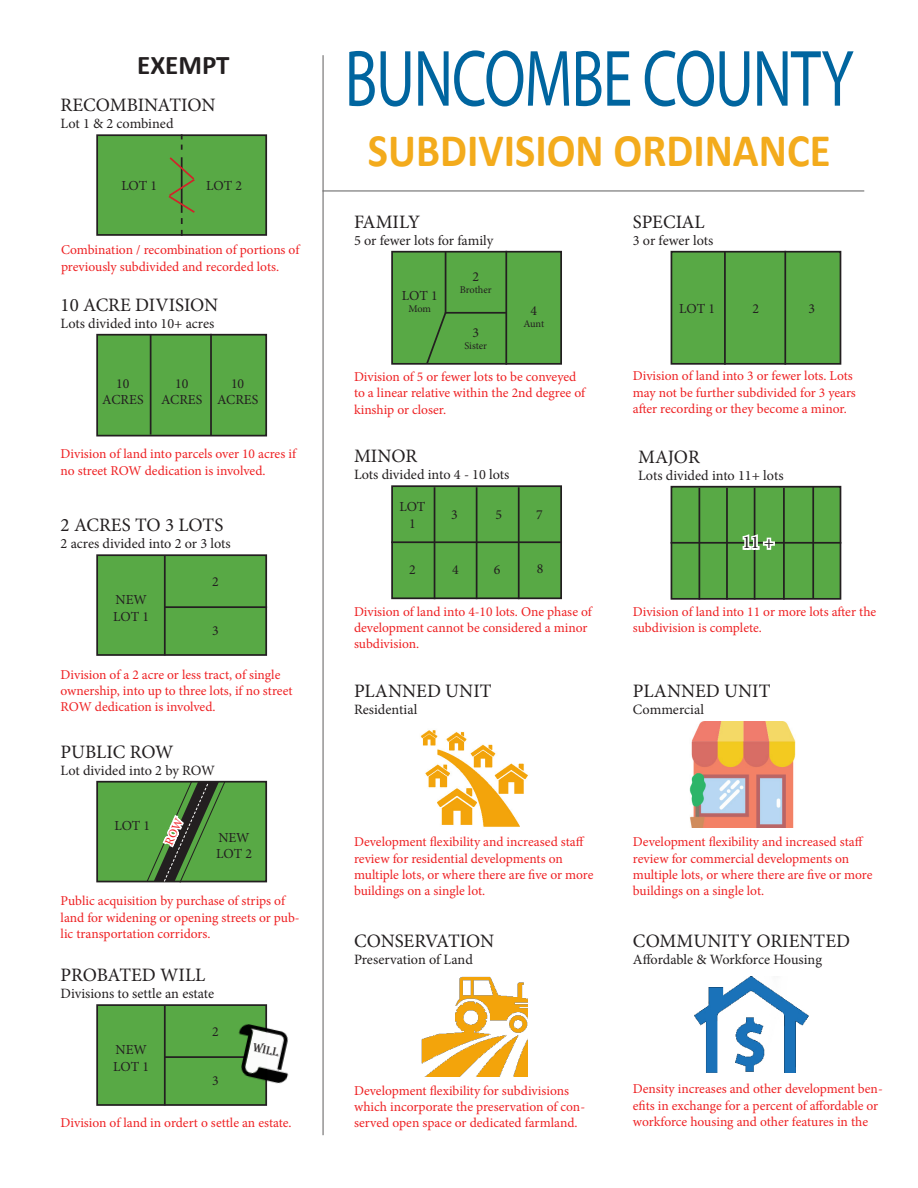
<style>
.page{position:relative;width:918px;height:1188px;background:#fff}
.page>*{position:absolute;margin:0;border:0;box-sizing:border-box;transform-origin:0 0}
.t1{font:80.7px "Myriad Pro";letter-spacing:-.02em;color:#00659f;scale:.74 1}
.t2{font:700 46.8px "Calibri";color:#f3ab1c;scale:.91 1}
.t3{font:700 27px "Calibri";color:#231f20}
.t4{font:18.9px "Minion Pro";color:#231f20}
.t5{font:18px "Minion Pro";color:#231f20}
.t6{font:14.25px "Minion Pro";color:#231f20}
.t7{font:13.8px/16.5px "Minion Pro";letter-spacing:-.005em;color:#231f20;text-align:center}
.t8{font:13.5px/16.2px "Minion Pro";letter-spacing:-.005em;color:#ee2123}
.t9{font:12.15px "Algerian";color:#231f20}
.t10{font:10.35px "Minion Pro";letter-spacing:-.005em;color:#231f20}
</style>
<div class="page">
<div style="left:97px;top:555px;width:169px;height:100px;background:#58a945"></div>
<div style="left:96px;top:554px;width:171px;height:102px;border:2px solid #231f20"></div>
<hr style="left:164px;top:556px;width:2px;height:99px;background:#231f20">
<hr style="left:165px;top:606px;width:102px;height:2px;background:#231f20">
<div style="left:97px;top:782px;width:169px;height:100px;background:#58a945"></div>
<div style="left:96px;top:781px;width:171px;height:101px;border:2px solid #231f20"></div>
<div style="left:97px;top:135px;width:169px;height:100px;background:#58a945"></div>
<div style="left:96px;top:134px;width:171px;height:102px;border:2px solid #231f20"></div>
<svg style="left:167px;top:134px;width:30px;height:102px"></svg>
<div style="left:97px;top:1005px;width:169px;height:100px;background:#58a945"></div>
<div style="left:96px;top:1004px;width:171px;height:102px;border:2px solid #231f20"></div>
<hr style="left:164px;top:1006px;width:2px;height:99px;background:#231f20">
<hr style="left:165px;top:1056px;width:102px;height:2px;background:#231f20">
<img style="left:207px;top:1017px;width:82px;height:82px">
<div style="left:97px;top:335px;width:169px;height:101px;background:#58a945"></div>
<div style="left:96px;top:334px;width:171px;height:102px;border:2px solid #231f20"></div>
<hr style="left:210px;top:334px;width:2px;height:102px;background:#231f20">
<hr style="left:150px;top:334px;width:2px;height:101px;background:#231f20">
<hr style="left:322px;top:55px;width:2px;height:1080px;background:#706f6f">
<div style="left:392px;top:252px;width:169px;height:112px;background:#58a945"></div>
<div style="left:391px;top:251px;width:171px;height:114px;border:2px solid #231f20"></div>
<hr style="left:505px;top:251px;width:2px;height:114px;background:#231f20">
<hr style="left:445px;top:251px;width:1px;height:62px;background:#231f20">
<svg style="left:425px;top:310px;width:23px;height:55px"></svg>
<hr style="left:446px;top:312px;width:60px;height:2px;background:#231f20">
<div style="left:671px;top:252px;width:169px;height:112px;background:#58a945"></div>
<div style="left:671px;top:251px;width:170px;height:114px;border:2px solid #231f20"></div>
<hr style="left:784px;top:251px;width:2px;height:114px;background:#231f20">
<hr style="left:724px;top:251px;width:2px;height:114px;background:#231f20">
<div style="left:392px;top:486px;width:169px;height:112px;background:#58a945"></div>
<div style="left:391px;top:485px;width:171px;height:114px;border:2px solid #231f20"></div>
<hr style="left:391px;top:541px;width:171px;height:2px;background:#231f20">
<hr style="left:434px;top:487px;width:1px;height:112px;background:#231f20">
<hr style="left:476px;top:487px;width:1px;height:112px;background:#231f20">
<hr style="left:518px;top:487px;width:2px;height:112px;background:#231f20">
<div style="left:671px;top:487px;width:169px;height:112px;background:#58a945"></div>
<div style="left:671px;top:486px;width:170px;height:114px;border:2px solid #231f20"></div>
<hr style="left:671px;top:542px;width:170px;height:2px;background:#231f20">
<hr style="left:699px;top:488px;width:1px;height:112px;background:#231f20">
<hr style="left:726px;top:488px;width:2px;height:112px;background:#231f20">
<hr style="left:754px;top:488px;width:1px;height:112px;background:#231f20">
<hr style="left:783px;top:488px;width:2px;height:112px;background:#231f20">
<hr style="left:812px;top:487px;width:2px;height:112px;background:#231f20">
<svg style="left:741px;top:532px;width:36px;height:20px"></svg>
<img style="left:421px;top:976px;width:106px;height:101px">
<img style="left:420px;top:730px;width:108px;height:97px">
<img style="left:689px;top:722px;width:106px;height:106px">
<img style="left:694px;top:977px;width:114px;height:96px">
<hr style="left:323px;top:190px;width:541px;height:2px;background:#706f6f">
<svg style="left:146px;top:780px;width:80px;height:103px"></svg>
<p class="t3" style="left:137px;top:48px;width:94px">EXEMPT</p>
<p class="t4" style="left:61px;top:93px;width:156px">RECOMBINATION</p>
<p class="t6" style="left:61px;top:114px;width:114px">Lot 1 &amp; 2 combined</p>
<p class="t7" style="left:121px;top:177px;width:37px">LOT 1</p>
<p class="t7" style="left:206px;top:177px;width:37px">LOT 2</p>
<p class="t8" style="left:61px;top:242px;width:240px">Combination / recombination of portions of previously subdivided and recorded lots.</p>
<p class="t4" style="left:61px;top:292px;width:159px">10 ACRE DIVISION</p>
<p class="t6" style="left:61px;top:314px;width:155px">Lots divided into 10+ acres</p>
<p class="t7" style="left:102px;top:375px;width:43px">10<br>ACRES</p>
<p class="t7" style="left:161px;top:375px;width:43px">10<br>ACRES</p>
<p class="t7" style="left:217px;top:375px;width:43px">10<br>ACRES</p>
<p class="t8" style="left:61px;top:446px;width:237px">Division of land into parcels over 10 acres if no street ROW dedication is involved.</p>
<p class="t4" style="left:61px;top:513px;width:164px">2 ACRES TO 3 LOTS</p>
<p class="t6" style="left:61px;top:534px;width:172px">2 acres divided into 2 or 3 lots</p>
<p class="t7" style="left:116px;top:592px;width:33px">NEW</p>
<p class="t7" style="left:113px;top:608px;width:37px">LOT 1</p>
<p class="t7" style="left:212px;top:573px;width:8px">2</p>
<p class="t7" style="left:212px;top:622px;width:8px">3</p>
<p class="t8" style="left:61px;top:666px;width:233px">Division of a 2 acre or less tract, of single ownership, into up to three lots, if no street<br>ROW dedication is involved.</p>
<p class="t4" style="left:61px;top:739px;width:115px">PUBLIC ROW</p>
<p class="t6" style="left:61px;top:761px;width:156px">Lot divided into 2 by ROW</p>
<p class="t7" style="left:114px;top:817px;width:37px">LOT 1</p>
<p class="t7" style="left:216px;top:829px;width:37px;text-align:left">NEW<br>LOT 2</p>
<p class="t8" style="left:61px;top:893px;width:241px">Public acquisition by purchase of strips of land for widening or opening streets or pub&shy;lic transportation corridors.</p>
<p class="t4" style="left:61px;top:963px;width:146px">PROBATED WILL</p>
<p class="t6" style="left:61px;top:984px;width:155px">Divisions to settle an estate</p>
<p class="t7" style="left:116px;top:1042px;width:33px">NEW</p>
<p class="t7" style="left:113px;top:1058px;width:37px">LOT 1</p>
<p class="t7" style="left:212px;top:1023px;width:8px">2</p>
<p class="t9" style="left:255px;top:1041px;width:28px;rotate:12deg">WILL</p>
<p class="t7" style="left:212px;top:1072px;width:8px">3</p>
<p class="t8" style="left:61px;top:1115px;width:233px">Division of land in ordert o settle an estate.</p>
<p class="t1" style="left:345px;top:29px;width:689px">BUNCOMBE COUNTY</p>
<p class="t2" style="left:368px;top:120px;width:510px">SUBDIVISION ORDINANCE</p>
<p class="t4" style="left:354px;top:209px;width:68px">FAMILY</p>
<p class="t6" style="left:354px;top:231px;width:141px">5 or fewer lots for family</p>
<p class="t7" style="left:402px;top:287px;width:37px">LOT 1</p>
<p class="t10" style="left:408px;top:302px;width:24px">Mom</p>
<p class="t7" style="left:472px;top:268px;width:8px">2</p>
<p class="t10" style="left:460px;top:283px;width:33px">Brother</p>
<p class="t7" style="left:472px;top:324px;width:8px">3</p>
<p class="t10" style="left:464px;top:339px;width:24px">Sister</p>
<p class="t7" style="left:530px;top:302px;width:8px">4</p>
<p class="t10" style="left:523px;top:317px;width:22px">Aunt</p>
<p class="t8" style="left:354px;top:369px;width:233px">Division of 5 or fewer lots to be conveyed to a linear relative within the 2nd degree of kinship or closer.</p>
<p class="t4" style="left:354px;top:444px;width:65px">MINOR</p>
<p class="t6" style="left:354px;top:465px;width:157px">Lots divided into 4 - 10 lots</p>
<p class="t7" style="left:399px;top:498px;width:28px">LOT</p>
<p class="t7" style="left:409px;top:515px;width:8px">1</p>
<p class="t7" style="left:451px;top:507px;width:8px">3</p>
<p class="t7" style="left:495px;top:507px;width:8px">5</p>
<p class="t7" style="left:536px;top:506px;width:8px">7</p>
<p class="t7" style="left:409px;top:562px;width:8px">2</p>
<p class="t7" style="left:452px;top:561px;width:8px">4</p>
<p class="t7" style="left:494px;top:561px;width:8px">6</p>
<p class="t7" style="left:537px;top:560px;width:8px">8</p>
<p class="t8" style="left:354px;top:603px;width:239px">Division of land into 4-10 lots. One phase of development cannot be considered a minor subdivision.</p>
<p class="t4" style="left:354px;top:678px;width:139px">PLANNED UNIT</p>
<p class="t6" style="left:354px;top:700px;width:65px">Residential</p>
<p class="t4" style="left:633px;top:209px;width:73px">SPECIAL</p>
<p class="t6" style="left:633px;top:231px;width:82px">3 or fewer lots</p>
<p class="t7" style="left:679px;top:300px;width:37px">LOT 1</p>
<p class="t7" style="left:753px;top:300px;width:8px">2</p>
<p class="t7" style="left:809px;top:300px;width:8px">3</p>
<p class="t8" style="left:633px;top:368px;width:225px">Division of land into 3 or fewer lots. Lots may not be further subdivided for 3 years after recording or they become a minor.</p>
<p class="t4" style="left:638px;top:444px;width:63px">MAJOR</p>
<p class="t6" style="left:638px;top:466px;width:147px">Lots divided into 11+ lots</p>
<p class="t5" style="left:742px;top:530px;width:33px">11 +</p>
<p class="t8" style="left:633px;top:604px;width:245px">Division of land into 11 or more lots after the subdivision is complete.</p>
<p class="t4" style="left:633px;top:678px;width:139px">PLANNED UNIT</p>
<p class="t6" style="left:633px;top:700px;width:73px">Commercial</p>
<p class="t8" style="left:354px;top:834px;width:241px">Development flexibility and increased staff review for residential developments on multiple lots, or where there are five or more buildings on a single lot.</p>
<p class="t4" style="left:354px;top:928px;width:142px">CONSERVATION</p>
<p class="t6" style="left:354px;top:950px;width:120px">Preservation of Land</p>
<p class="t8" style="left:633px;top:834px;width:241px">Development flexibility and increased staff review for commercial developments on multiple lots, or where there are five or more buildings on a single lot.</p>
<p class="t4" style="left:633px;top:928px;width:219px">COMMUNITY ORIENTED</p>
<p class="t6" style="left:633px;top:950px;width:191px">Affordable &amp; Workforce Housing</p>
<p class="t8" style="left:354px;top:1083px;width:233px">Development flexibility for subdivisions which incorporate the preservation of con&shy;served open space or dedicated farmland.</p>
<p class="t8" style="left:633px;top:1081px;width:251px">Density increases and other development ben&shy;efits in exchange for a percent of affordable or workforce housing and other features in the</p>
</div>
